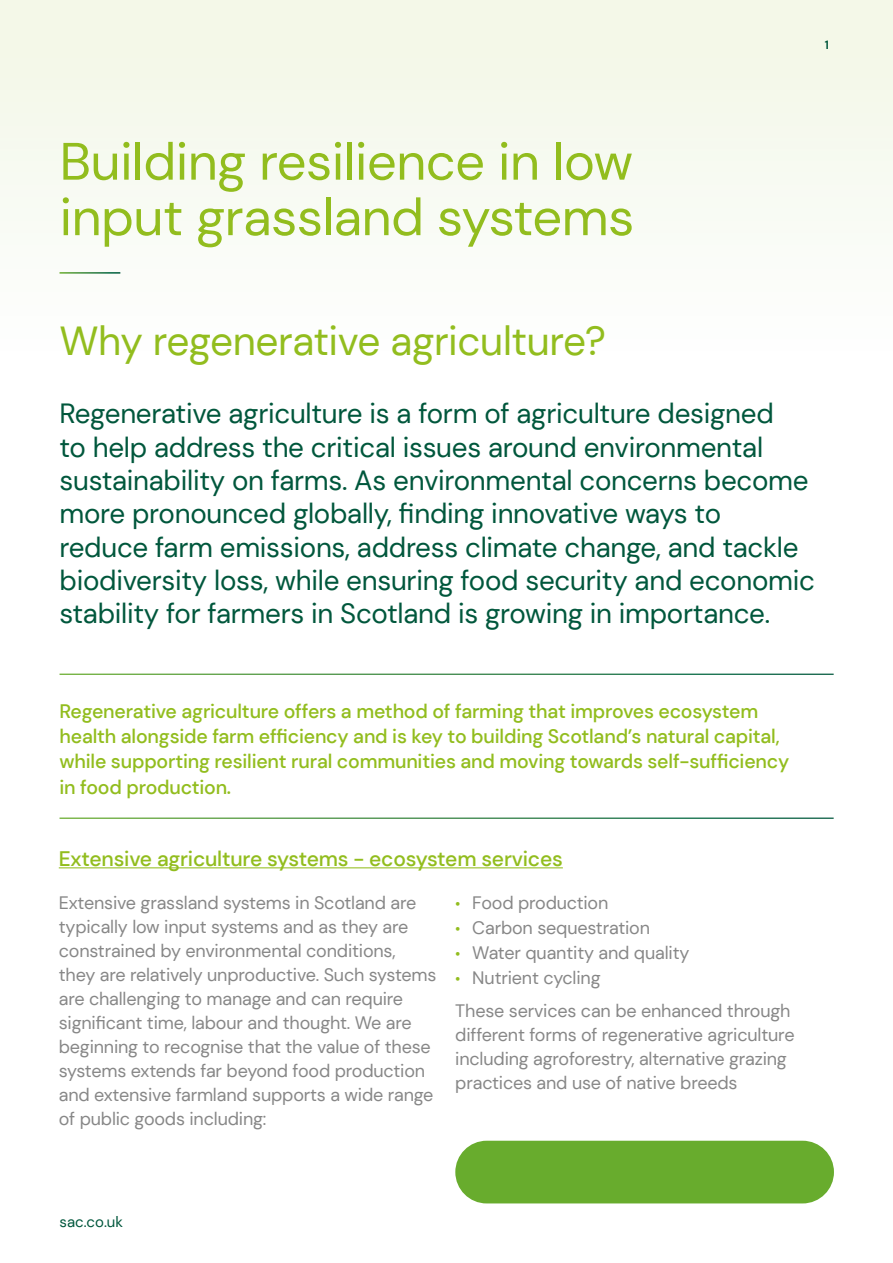
<style>
.page{position:relative;width:893px;height:1263px;background:#fff}
.page>*{position:absolute;margin:0;border:0;box-sizing:border-box;transform-origin:0 0}
.t1{font:52.5px/55.5px "DM Sans";letter-spacing:-.01em;color:#92bd1e}
.t2{font:40.5px "DM Sans";letter-spacing:-.01em;color:#92bd1e}
.t3{font:27.75px/33.3px "DM Sans";letter-spacing:-.01em;color:#00573c}
.t4{font:500 21px "DM Sans";letter-spacing:-.01em;color:#92bd1e}
.t5{font:500 19.5px/25.2px "DM Sans";letter-spacing:-.01em;color:#92bd1e}
.t6{font:18px/24px "DM Sans";letter-spacing:-.01em;color:#878787}
.t7{font:15px "DM Sans";color:#00573c}
.t8{font:700 12px "DM Sans";color:#00573c}
.s1{font-size:15px;color:#92bd1e}
</style>
<div class="page">
<div style="left:455px;top:1141px;width:379px;height:62px;background:#68ac2d;border-radius:31px"></div>
<div style="left:0;top:0;width:893px;height:381px;background:#f8faf3"></div>
<hr style="left:59px;top:867px;width:504px;height:1px;background:#92bd1e">
<hr style="left:60px;top:272px;width:60px;height:2px;background:#fff">
<p class="t8" style="left:825px;top:37px;width:6px">1</p>
<p class="t1" style="left:60px;top:133px;width:576px">Building resilience in low input grassland systems</p>
<p class="t2" style="left:60px;top:316px;width:548px">Why regenerative agriculture?</p>
<p class="t3" style="left:60px;top:397px;width:757px">Regenerative agriculture is a form of agriculture designed<br>to help address the critical issues around environmental sustainability on farms. As environmental concerns become more pronounced globally, finding innovative ways to reduce farm emissions, address climate change, and tackle biodiversity loss, while ensuring food security and economic stability for farmers in Scotland is growing in importance.</p>
<p class="t5" style="left:60px;top:699px;width:731px">Regenerative agriculture offers a method of farming that improves ecosystem health alongside farm efficiency and is key to building Scotland’s natural capital, while supporting resilient rural communities and moving towards self-sufficiency in food production.</p>
<p class="t4" style="left:59px;top:845px;width:506px">Extensive agriculture systems - ecosystem services</p>
<p class="t6" style="left:59px;top:891px;width:379px">Extensive grassland systems in Scotland are typically low input systems and as they are constrained by environmental conditions, they are relatively unproductive. Such systems are challenging to manage and can require significant time, labour and thought. We are beginning to recognise that the value of these systems extends far beyond food production and extensive farmland supports a wide range of public goods including:</p>
<p class="t6" style="left:455px;top:891px;width:155px"><span class="s1">•</span> Food production</p>
<p class="t6" style="left:455px;top:916px;width:196px"><span class="s1">•</span> Carbon sequestration</p>
<p class="t6" style="left:455px;top:941px;width:236px"><span class="s1">•</span> Water quantity and quality</p>
<p class="t6" style="left:455px;top:966px;width:147px"><span class="s1">•</span> Nutrient cycling</p>
<p class="t6" style="left:455px;top:998px;width:341px">These services can be enhanced through different forms of regenerative agriculture including agroforestry, alternative grazing practices and use of native breeds</p>
<p class="t7" style="left:60px;top:1212px;width:65px">sac.co.uk</p>
</div>
